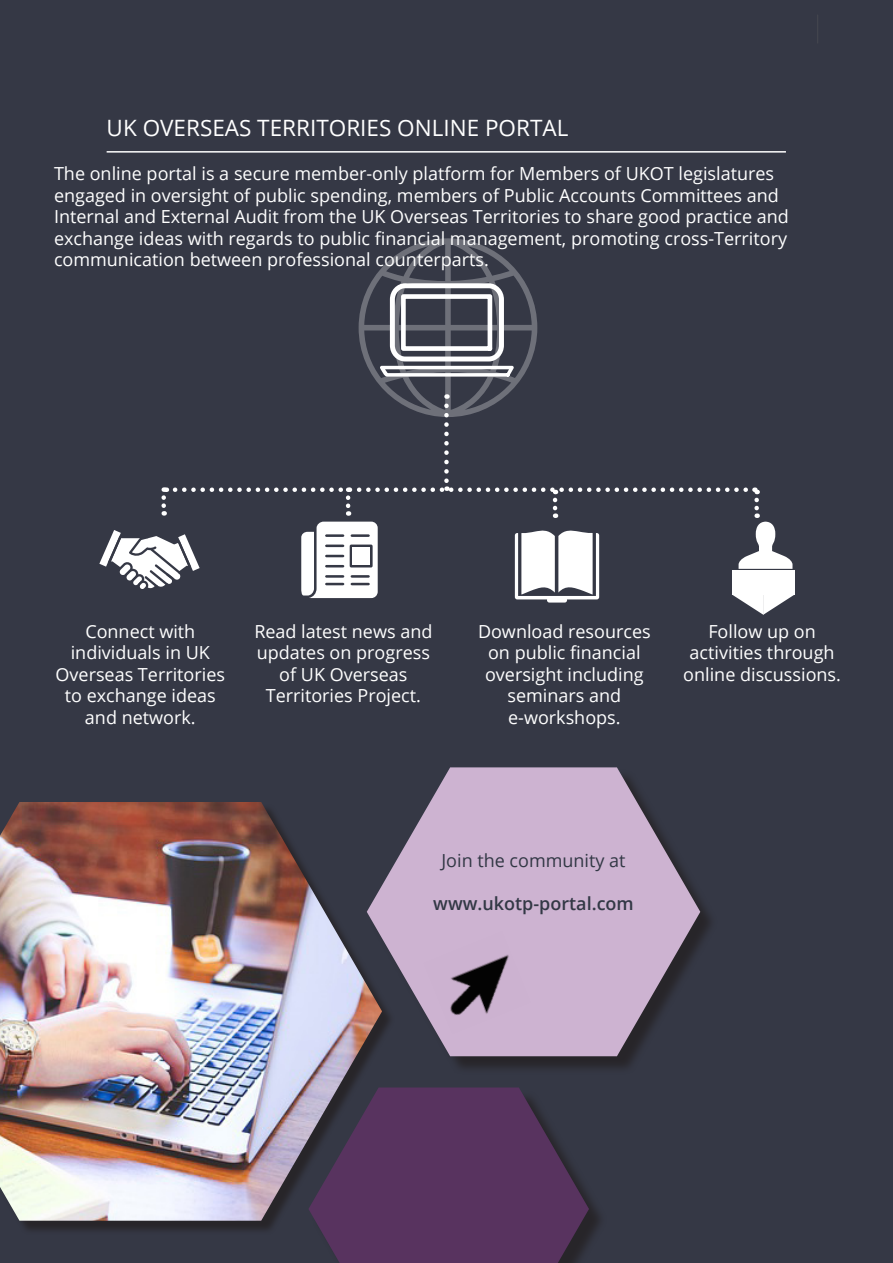
<style>
.page{position:relative;width:893px;height:1263px;background:#fff}
.page>*{position:absolute;margin:0;border:0;box-sizing:border-box;transform-origin:0 0}
.t1{font:22.5px "Open Sans";color:#fff}
.t2{font:18px/21.6px "Open Sans";color:#fff;text-align:center}
.t3{font:600 18px "Open Sans";color:#323845}
.t4{font:18px "Open Sans";color:#323845}
</style>
<div class="page">
<svg style="left:892px;top:802px;width:1px;height:128px"></svg>
<div style="left:0;top:0;width:892px;height:1262px;background:#353845"></div>
<hr style="left:107px;top:151px;width:679px;height:2px;background:#fff">
<svg style="left:99px;top:238px;width:696px;height:377px"></svg>
<div style="left:0;top:804px;width:395px;height:430px;background:#231f20;opacity:.75"></div>
<img style="left:0;top:802px;width:382px;height:419px">
<div style="left:312px;top:1090px;width:295px;height:173px;background:#231f20;opacity:.75"></div>
<svg style="left:308px;top:1087px;width:281px;height:176px;fill:#58335f"></svg>
<div style="left:370px;top:770px;width:348px;height:305px;background:#231f20;opacity:.75"></div>
<svg style="left:367px;top:767px;width:333px;height:289px;fill:#cdb3d1"></svg>
<img style="left:424px;top:931px;width:107px;height:103px">
<svg style="left:817px;top:15px;width:1px;height:28px"></svg>
<p class="t1" style="left:107px;top:112px;width:463px">UK OVERSEAS TERRITORIES ONLINE PORTAL</p>
<p class="t2" style="left:54px;top:162px;width:736px;text-align:left">The online portal is a secure member-only platform for Members of UKOT legislatures engaged in oversight of public spending, members of Public Accounts Committees and Internal and External Audit from the UK Overseas Territories to share good practice and exchange ideas with regards to public financial management, promoting cross-Territory communication between professional counterparts.</p>
<p class="t2" style="left:56px;top:620px;width:171px">Connect with individuals in UK<br>Overseas Territories to exchange ideas and network.</p>
<p class="t2" style="left:254px;top:620px;width:180px">Read latest news and updates on progress of UK Overseas<br>Territories Project.</p>
<p class="t2" style="left:478px;top:620px;width:174px">Download resources on public financial oversight including seminars and e-workshops.</p>
<p class="t2" style="left:683px;top:620px;width:159px">Follow up on activities through online discussions.</p>
<p class="t4" style="left:441px;top:848px;width:186px">Join the community at</p>
<p class="t3" style="left:433px;top:891px;width:202px">www.ukotp-portal.com</p>
</div>
